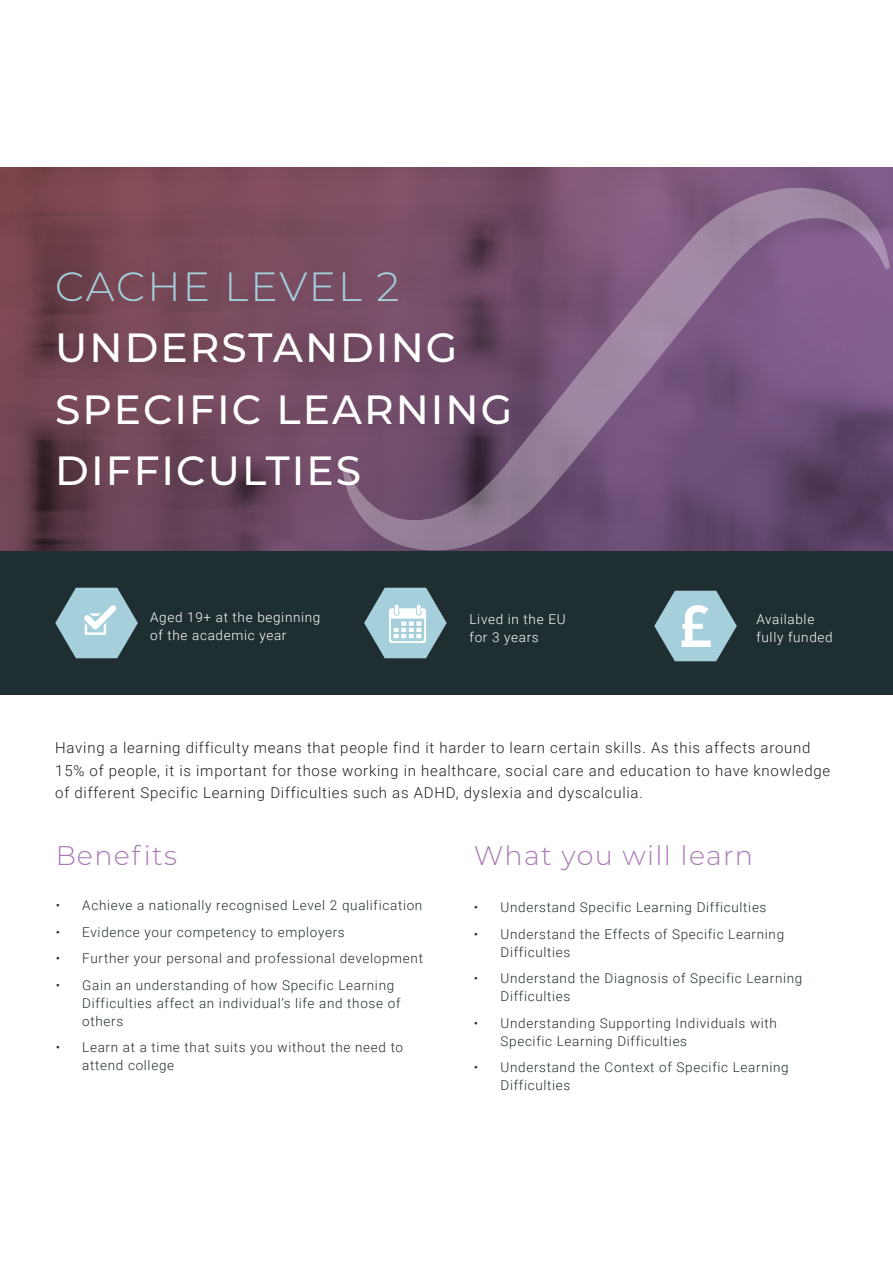
<style>
.page{position:relative;width:893px;height:1263px;background:#fff}
.page>*{position:absolute;margin:0;border:0;box-sizing:border-box;transform-origin:0 0}
.t1{font:500 40.8px/61.2px "Montserrat";letter-spacing:.05em;color:#fff}
.t2{font:300 27px "Montserrat";letter-spacing:.05em;color:#aa7bb5}
.t3{font:300 15px/22.5px "Roboto";letter-spacing:.05em;color:#231f20}
.t4{font:300 13.5px/18px "Roboto";letter-spacing:.05em;color:#1f2e31}
.t5{font:300 13.5px/18px "Roboto";letter-spacing:.05em;color:#fff}
.s1{font-weight:300;color:#a4d0dc}
</style>
<div class="page">
<img style="left:0;top:167px;width:893px;height:384px">
<div style="left:0;top:551px;width:893px;height:143px;background:#1f2e31"></div>
<svg style="left:55px;top:588px;width:83px;height:70px"></svg>
<svg style="left:654px;top:591px;width:83px;height:70px"></svg>
<svg style="left:343px;top:187px;width:547px;height:364px;background:#775678"></svg>
<svg style="left:364px;top:588px;width:83px;height:70px"></svg>
<p class="t1" style="left:55px;top:254px;width:458px"><span class="s1">CACHE LEVEL 2<br></span>UNDERSTANDING<br>SPECIFIC LEARNING<br>DIFFICULTIES</p>
<p class="t5" style="left:150px;top:608px;width:172px">Aged 19+ at the beginning of the academic year</p>
<p class="t5" style="left:469px;top:610px;width:98px">Lived in the EU for 3 years</p>
<p class="t5" style="left:756px;top:610px;width:78px">Available fully funded</p>
<p class="t3" style="left:55px;top:736px;width:776px">Having a learning difficulty means that people find it harder to learn certain skills. As this affects around<br>15% of people, it is important for those working in healthcare, social care and education to have knowledge of different Specific Learning Difficulties such as ADHD, dyslexia and dyscalculia.</p>
<h2 class="t2" style="left:55px;top:837px;width:123px">Benefits</h2>
<h2 class="t2" style="left:473px;top:837px;width:281px">What you will learn</h2>
<p class="t4" style="left:55px;top:896px;width:369px">• Achieve a nationally recognised Level 2 qualification</p>
<p class="t4" style="left:55px;top:923px;width:291px">• Evidence your competency to employers</p>
<p class="t4" style="left:55px;top:949px;width:369px">• Further your personal and professional development</p>
<p class="t4" style="left:82px;top:976px;width:320px;text-indent:-27px">• Gain an understanding of how Specific Learning<br>Difficulties affect an individual’s life and those of others</p>
<p class="t4" style="left:82px;top:1038px;width:322px;text-indent:-27px">• Learn at a time that suits you without the need to attend college</p>
<p class="t4" style="left:473px;top:898px;width:294px">• Understand Specific Learning Difficulties</p>
<p class="t4" style="left:500px;top:924px;width:285px;text-indent:-27px">• Understand the Effects of Specific Learning<br>Difficulties</p>
<p class="t4" style="left:500px;top:969px;width:303px;text-indent:-27px">• Understand the Diagnosis of Specific Learning<br>Difficulties</p>
<p class="t4" style="left:500px;top:1013px;width:278px;text-indent:-27px">• Understanding Supporting Individuals with<br>Specific Learning Difficulties</p>
<p class="t4" style="left:500px;top:1058px;width:290px;text-indent:-27px">• Understand the Context of Specific Learning<br>Difficulties</p>
</div>
